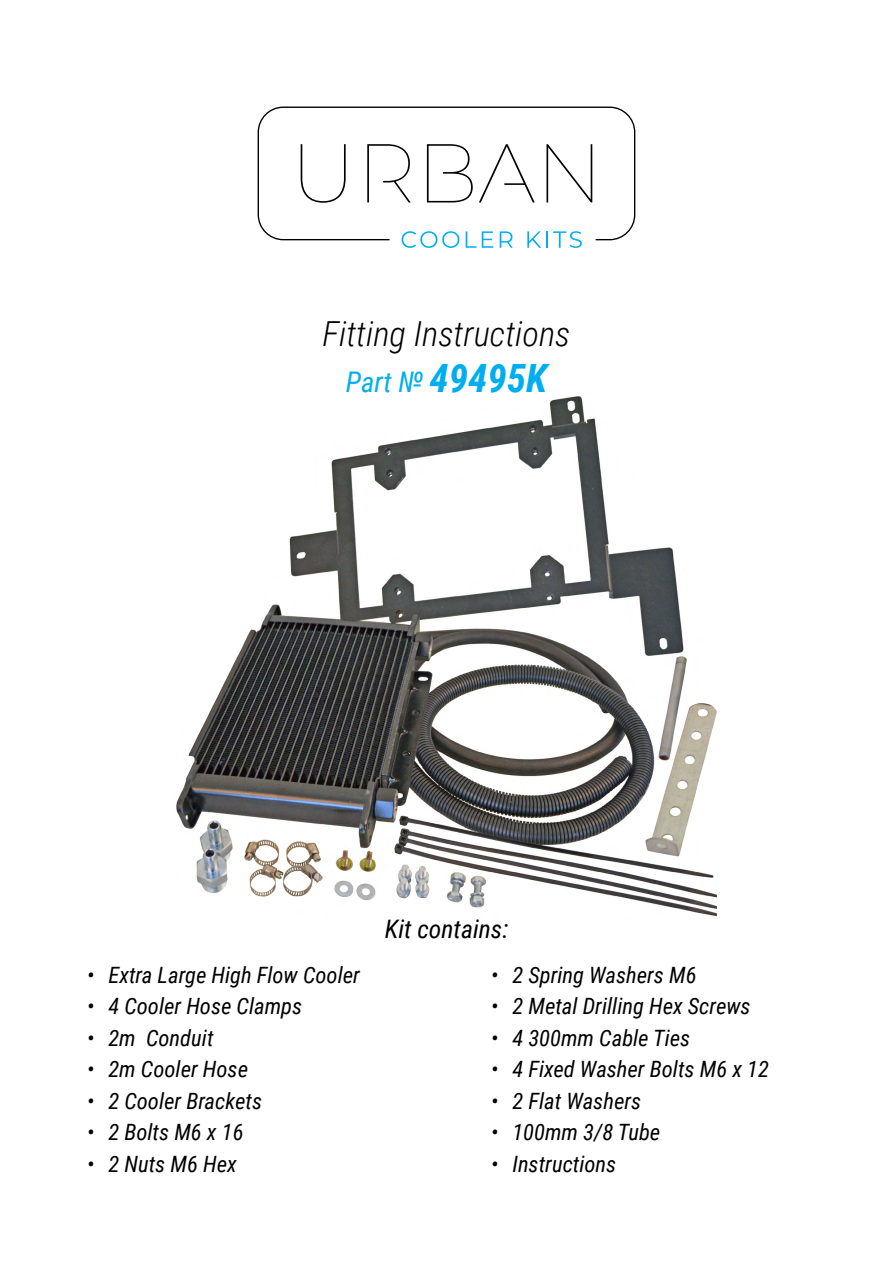
<style>
.page{position:relative;width:893px;height:1263px;background:#fff}
.page>*{position:absolute;margin:0;border:0;box-sizing:border-box;transform-origin:0 0}
.t1{font:italic 700 39px "Roboto Condensed";color:#00aeef}
.t2{font:italic 300 34.5px "Roboto Condensed";color:#000}
.t3{font:italic 25.5px "Roboto Condensed";color:#000}
.t4{font:italic 22.5px "Roboto Condensed";color:#000}
.s1{font-weight:400;font-size:28.5px}
</style>
<div class="page">
<img style="left:176px;top:396px;width:541px;height:521px">
<svg style="left:402px;top:240px;width:57px;height:8px"></svg>
<svg style="left:466px;top:240px;width:10px;height:8px"></svg>
<svg style="left:482px;top:240px;width:11px;height:8px"></svg>
<svg style="left:500px;top:240px;width:13px;height:8px"></svg>
<svg style="left:527px;top:240px;width:55px;height:8px"></svg>
<svg style="left:258px;top:107px;width:377px;height:133px"></svg>
<h2 class="t2" style="left:323px;top:309px;width:249px">Fitting Instructions</h2>
<h1 class="t1" style="left:346px;top:351px;width:203px"><span class="s1">Part №</span> 49495K</h1>
<p class="t4" style="left:87px;top:959px;width:274px">• Extra Large High Flow Cooler</p>
<p class="t4" style="left:87px;top:990px;width:217px">• 4 Cooler Hose Clamps</p>
<p class="t4" style="left:87px;top:1022px;width:128px">• 2m Conduit</p>
<p class="t4" style="left:87px;top:1053px;width:162px">• 2m Cooler Hose</p>
<p class="t4" style="left:87px;top:1085px;width:176px">• 2 Cooler Brackets</p>
<p class="t4" style="left:87px;top:1116px;width:158px">• 2 Bolts M6 x 16</p>
<p class="t4" style="left:87px;top:1148px;width:151px">• 2 Nuts M6 Hex</p>
<p class="t3" style="left:385px;top:911px;width:125px">Kit contains:</p>
<p class="t4" style="left:491px;top:959px;width:207px">• 2 Spring Washers M6</p>
<p class="t4" style="left:491px;top:990px;width:261px">• 2 Metal Drilling Hex Screws</p>
<p class="t4" style="left:491px;top:1022px;width:201px">• 4 300mm Cable Ties</p>
<p class="t4" style="left:491px;top:1053px;width:279px">• 4 Fixed Washer Bolts M6 x 12</p>
<p class="t4" style="left:491px;top:1085px;width:151px">• 2 Flat Washers</p>
<p class="t4" style="left:491px;top:1116px;width:171px">• 100mm 3/8 Tube</p>
<p class="t4" style="left:491px;top:1148px;width:127px">• Instructions</p>
</div>
